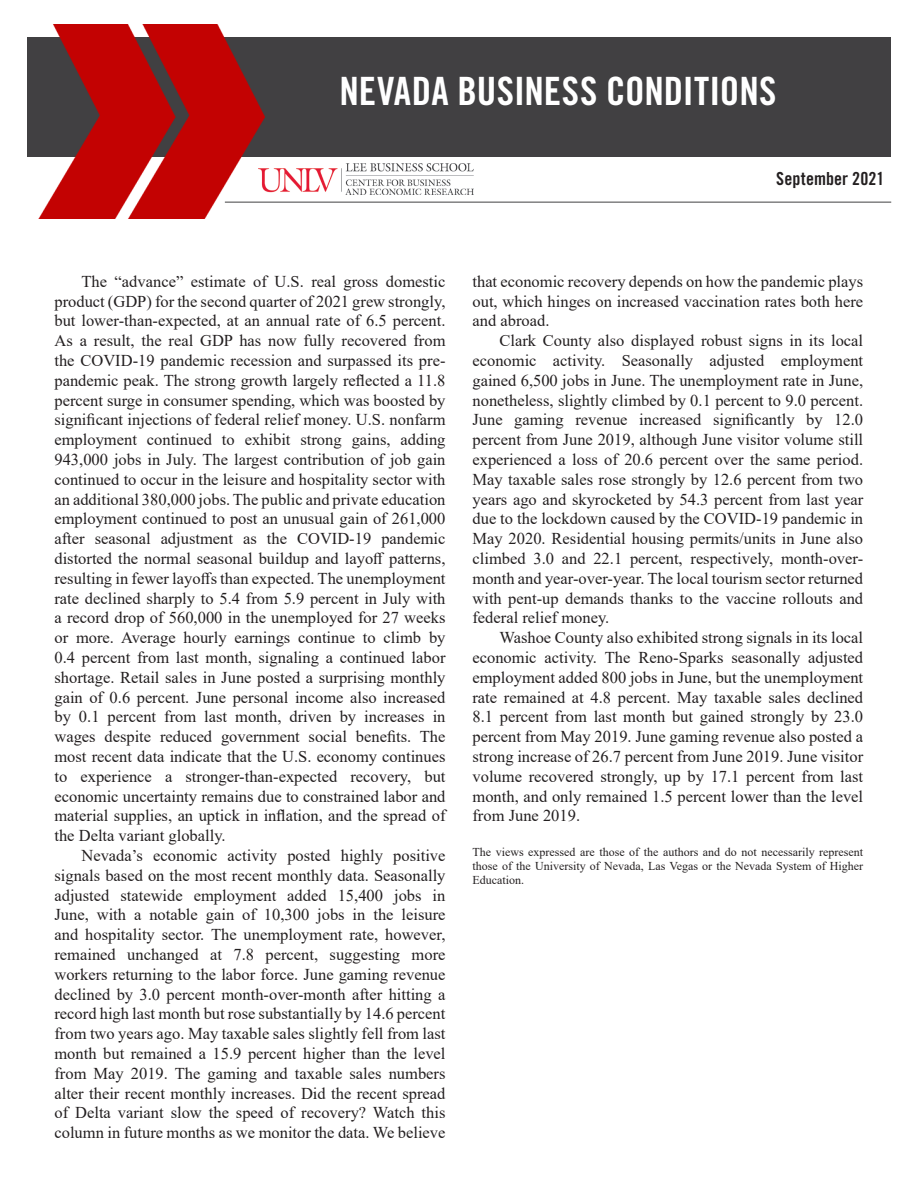
<style>
.page{position:relative;width:918px;height:1188px;background:#fff}
.page>*{position:absolute;margin:0;border:0;box-sizing:border-box;transform-origin:0 0}
.t1{font:39px "Trade Gothic LT Std Bd Cn 20";color:#fff}
.t2{font:18px "Trade Gothic LT Std Bd Cn 20";color:#231f20}
.t3{font:16.5px/19.8px "Times New Roman";color:#231f20;text-align:justify}
.t4{font:12px/14.4px "Times New Roman";color:#231f20;text-align:justify}
</style>
<div class="page">
<div style="left:27px;top:38px;width:864px;height:119px;background:#414042"></div>
<img style="left:265px;top:164px;width:208px;height:31px">
<img style="left:38px;top:25px;width:227px;height:194px">
<hr style="left:225px;top:202px;width:666px;height:1px;background:#414042">
<p class="t1" style="left:340px;top:67px;width:439px">NEVADA BUSINESS CONDITIONS</p>
<p class="t2" style="left:776px;top:167px;width:110px">September 2021</p>
<p class="t3" style="left:54px;top:271px;width:393px;text-indent:27px">The “advance” estimate of U.S. real gross domestic product (GDP) for the second quarter of 2021 grew strongly, but lower-than-expected, at an annual rate of 6.5 percent.<br>As a result, the real GDP has now fully recovered from the COVID-19 pandemic recession and surpassed its pre&shy;pandemic peak. The strong growth largely reflected a 11.8 percent surge in consumer spending, which was boosted by significant injections of federal relief money. U.S. nonfarm employment continued to exhibit strong gains, adding 943,000 jobs in July. The largest contribution of job gain continued to occur in the leisure and hospitality sector with an additional 380,000 jobs. The public and private education employment continued to post an unusual gain of 261,000 after seasonal adjustment as the COVID-19 pandemic distorted the normal seasonal buildup and layoff patterns, resulting in fewer layoffs than expected. The unemployment rate declined sharply to 5.4 from 5.9 percent in July with a record drop of 560,000 in the unemployed for 27 weeks or more. Average hourly earnings continue to climb by 0.4 percent from last month, signaling a continued labor shortage. Retail sales in June posted a surprising monthly gain of 0.6 percent. June personal income also increased by 0.1 percent from last month, driven by increases in wages despite reduced government social benefits. The most recent data indicate that the U.S. economy continues to experience a stronger-than-expected recovery, but economic uncertainty remains due to constrained labor and material supplies, an uptick in inflation, and the spread of the Delta variant globally.</p>
<p class="t3" style="left:54px;top:845px;width:393px;text-indent:27px">Nevada’s economic activity posted highly positive signals based on the most recent monthly data. Seasonally adjusted statewide employment added 15,400 jobs in June, with a notable gain of 10,300 jobs in the leisure and hospitality sector. The unemployment rate, however, remained unchanged at 7.8 percent, suggesting more workers returning to the labor force. June gaming revenue declined by 3.0 percent month-over-month after hitting a record high last month but rose substantially by 14.6 percent from two years ago. May taxable sales slightly fell from last month but remained a 15.9 percent higher than the level from May 2019. The gaming and taxable sales numbers alter their recent monthly increases. Did the recent spread of Delta variant slow the speed of recovery? Watch this column in future months as we monitor the data. We believe</p>
<p class="t3" style="left:472px;top:271px;width:392px">that economic recovery depends on how the pandemic plays out, which hinges on increased vaccination rates both here and abroad.</p>
<p class="t3" style="left:472px;top:330px;width:392px;text-indent:27px">Clark County also displayed robust signs in its local economic activity. Seasonally adjusted employment gained 6,500 jobs in June. The unemployment rate in June, nonetheless, slightly climbed by 0.1 percent to 9.0 percent.<br>June gaming revenue increased significantly by 12.0 percent from June 2019, although June visitor volume still experienced a loss of 20.6 percent over the same period.<br>May taxable sales rose strongly by 12.6 percent from two years ago and skyrocketed by 54.3 percent from last year due to the lockdown caused by the COVID-19 pandemic in May 2020. Residential housing permits/units in June also climbed 3.0 and 22.1 percent, respectively, month-over&shy;month and year-over-year. The local tourism sector returned with pent-up demands thanks to the vaccine rollouts and federal relief money.</p>
<p class="t3" style="left:472px;top:627px;width:392px;text-indent:27px">Washoe County also exhibited strong signals in its local economic activity. The Reno-Sparks seasonally adjusted employment added 800 jobs in June, but the unemployment rate remained at 4.8 percent. May taxable sales declined 8.1 percent from last month but gained strongly by 23.0 percent from May 2019. June gaming revenue also posted a strong increase of 26.7 percent from June 2019. June visitor volume recovered strongly, up by 17.1 percent from last month, and only remained 1.5 percent lower than the level from June 2019.</p>
<p class="t4" style="left:472px;top:844px;width:392px">The views expressed are those of the authors and do not necessarily represent those of the University of Nevada, Las Vegas or the Nevada System of Higher Education.</p>
</div>
